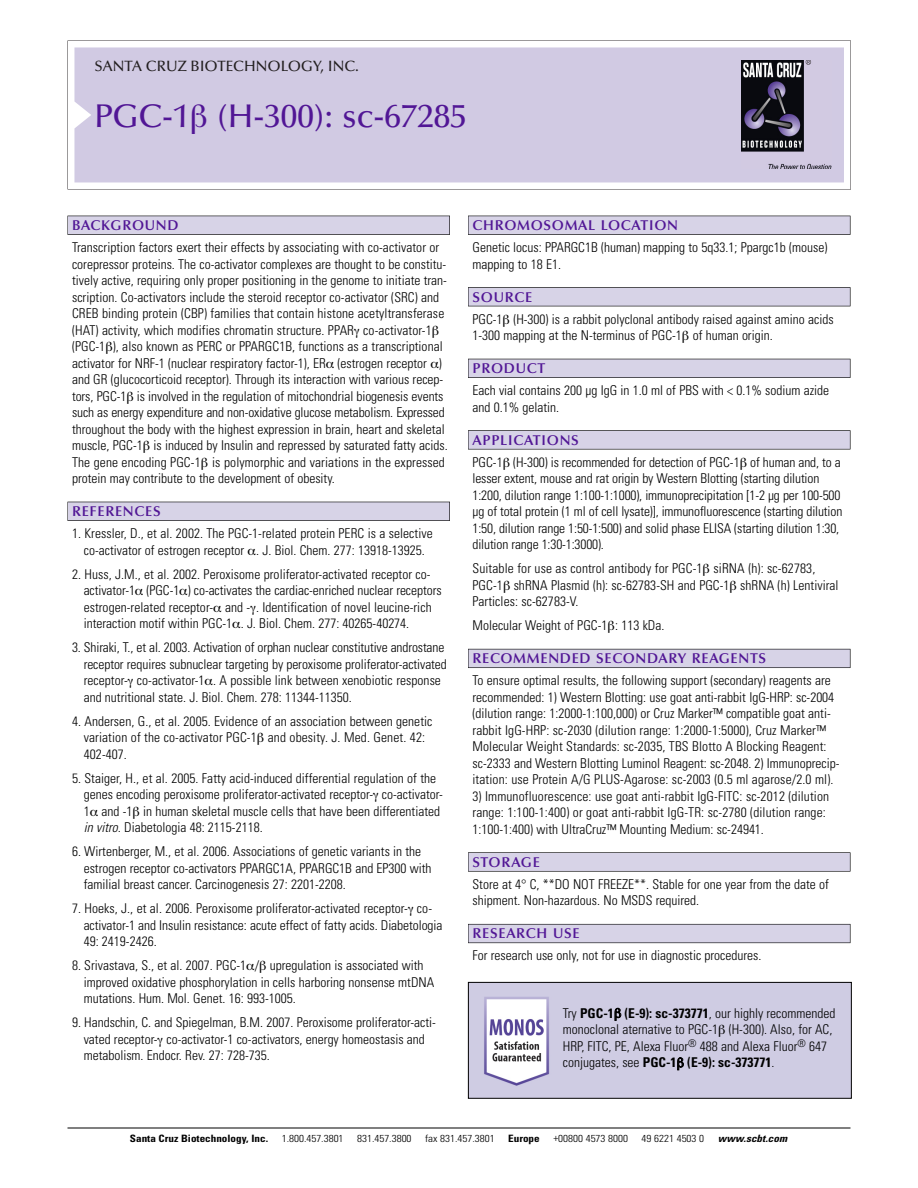
<style>
.page{position:relative;width:918px;height:1188px;background:#fff}
.page>*{position:absolute;margin:0;border:0;box-sizing:border-box;transform-origin:0 0}
.t1{font:500 33px "Optima";color:#511695}
.t2{font:500 15px "Optima";color:#231f20}
.t3{font:600 14.25px "Optima";letter-spacing:.05em;color:#511695}
.t4{font:300 condensed 13.5px/16.5px "Univers";color:#000}
.t5{font:300 condensed 10.2px "Univers";color:#000;scale:1.1 1}
.t6{font:700 condensed 10.2px "Univers";color:#000;scale:1.1 1}
.t7{font:italic 700 condensed 10.2px "Univers";letter-spacing:.005em;color:#000;scale:1.1 1}
.s1{font-style:italic}
.s2{font-weight:700}
</style>
<div class="page">
<svg style="left:68px;top:40px;width:783px;height:149px"></svg>
<div style="left:74px;top:47px;width:770px;height:135px;background:#d1cae3"></div>
<img style="left:741px;top:60px;width:90px;height:108px">
<div style="left:68px;top:216px;width:382px;height:19px;background:#525155"></div>
<div style="left:68px;top:216px;width:381px;height:18px;background:#d7d3e7"></div>
<div style="left:68px;top:502px;width:382px;height:19px;background:#515055"></div>
<div style="left:68px;top:502px;width:381px;height:18px;background:#d7d3e7"></div>
<div style="left:468px;top:216px;width:382px;height:19px;background:#525155"></div>
<div style="left:468px;top:216px;width:382px;height:18px;background:#d7d3e7"></div>
<div style="left:468px;top:287px;width:382px;height:19px;background:#525155"></div>
<div style="left:468px;top:288px;width:382px;height:18px;background:#d7d3e7"></div>
<div style="left:468px;top:359px;width:382px;height:19px;background:#525158"></div>
<div style="left:468px;top:359px;width:382px;height:18px;background:#d7d3e7"></div>
<div style="left:468px;top:430px;width:382px;height:19px;background:#575759"></div>
<div style="left:468px;top:431px;width:382px;height:18px;background:#d7d3e7"></div>
<div style="left:468px;top:649px;width:382px;height:19px;background:#5b5a62"></div>
<div style="left:468px;top:649px;width:382px;height:18px;background:#d7d3e7"></div>
<div style="left:468px;top:852px;width:382px;height:20px;background:#666667"></div>
<div style="left:468px;top:853px;width:382px;height:18px;background:#d7d3e7"></div>
<div style="left:468px;top:924px;width:382px;height:19px;background:#66646d"></div>
<div style="left:468px;top:925px;width:382px;height:18px;background:#d7d3e7"></div>
<hr style="left:68px;top:1128px;width:782px;height:1px;background:#000">
<img style="left:470px;top:984px;width:380px;height:113px">
<div style="left:468px;top:982px;width:384px;height:117px;border:1px solid #000"></div>
<svg style="left:192px;top:105px;width:14px;height:29px"></svg>
<svg style="left:615px;top:1008px;width:6px;height:12px"></svg>
<svg style="left:719px;top:1025px;width:6px;height:12px"></svg>
<svg style="left:678px;top:1058px;width:5px;height:12px"></svg>
<p class="t2" style="left:94px;top:61px;width:266px">SANTA CRUZ BIOTECHNOLOGY, INC.</p>
<h1 class="t1" style="left:94px;top:103px;width:374px">PGC-1 (H-300): sc-67285</h1>
<p class="t3" style="left:72px;top:219px;width:108px">BACKGROUND</p>
<p class="t4" style="left:72px;top:240px;width:377px">Transcription factors exert their effects by associating with co-activator or corepressor proteins. The co-activator complexes are thought to be constitu&shy;tively active, requiring only proper positioning in the genome to initiate tran&shy;scription. Co-activators include the steroid receptor co-activator (SRC) and CREB binding protein (CBP) families that contain histone acetyltransferase (HAT) activity, which modifies chromatin structure. PPAR co-activator-1 (PGC-1 ), also known as PERC or PPARGC1B, functions as a transcriptional activator for NRF-1 (nuclear respiratory factor-1), ER (estrogen receptor ) and GR (glucocorticoid receptor). Through its interaction with various recep&shy;tors, PGC-1 is involved in the regulation of mitochondrial biogenesis events such as energy expenditure and non-oxidative glucose metabolism. Expressed throughout the body with the highest expression in brain, heart and skeletal muscle, PGC-1 is induced by Insulin and repressed by saturated fatty acids.<br>The gene encoding PGC-1 is polymorphic and variations in the expressed protein may contribute to the development of obesity.</p>
<p class="t3" style="left:72px;top:506px;width:90px">REFERENCES</p>
<p class="t4" style="left:72px;top:526px;width:362px;text-align:center">1. Kressler, D., et al. 2002. The PGC-1-related protein PERC is a selective co-activator of estrogen receptor . J. Biol. Chem. 277: 13918-13925.</p>
<p class="t4" style="left:84px;top:567px;width:359px;text-indent:-12px">2. Huss, J.M., et al. 2002. Peroxisome proliferator-activated receptor co&shy;activator-1 (PGC-1 ) co-activates the cardiac-enriched nuclear receptors estrogen-related receptor- and - . Identification of novel leucine-rich interaction motif within PGC-1 . J. Biol. Chem. 277: 40265-40274.</p>
<p class="t4" style="left:84px;top:640px;width:365px;text-indent:-12px">3. Shiraki, T., et al. 2003. Activation of orphan nuclear constitutive androstane receptor requires subnuclear targeting by peroxisome proliferator-activated receptor- co-activator-1 . A possible link between xenobiotic response and nutritional state. J. Biol. Chem. 278: 11344-11350.</p>
<p class="t4" style="left:84px;top:714px;width:350px;text-indent:-12px">4. Andersen, G., et al. 2005. Evidence of an association between genetic variation of the co-activator PGC-1 and obesity. J. Med. Genet. 42:<br>402-407.</p>
<p class="t4" style="left:84px;top:771px;width:361px;text-indent:-12px">5. Staiger, H., et al. 2005. Fatty acid-induced differential regulation of the genes encoding peroxisome proliferator-activated receptor- co-activator-1 and -1 in human skeletal muscle cells that have been differentiated <span class="s1">in vitro.</span> Diabetologia 48: 2115-2118.</p>
<p class="t4" style="left:84px;top:844px;width:349px;text-indent:-12px">6. Wirtenberger, M., et al. 2006. Associations of genetic variants in the estrogen receptor co-activators PPARGC1A, PPARGC1B and EP300 with familial breast cancer. Carcinogenesis 27: 2201-2208.</p>
<p class="t4" style="left:84px;top:901px;width:360px;text-indent:-12px">7. Hoeks, J., et al. 2006. Peroxisome proliferator-activated receptor- co&shy;activator-1 and Insulin resistance: acute effect of fatty acids. Diabetologia<br>49: 2419-2426.</p>
<p class="t4" style="left:84px;top:958px;width:352px;text-indent:-12px">8. Srivastava, S., et al. 2007. PGC-1 / upregulation is associated with improved oxidative phosphorylation in cells harboring nonsense mtDNA mutations. Hum. Mol. Genet. 16: 993-1005.</p>
<p class="t4" style="left:84px;top:1015px;width:354px;text-indent:-12px">9. Handschin, C. and Spiegelman, B.M. 2007. Peroxisome proliferator-acti&shy;vated receptor- co-activator-1 co-activators, energy homeostasis and metabolism. Endocr. Rev. 27: 728-735.</p>
<p class="t3" style="left:473px;top:219px;width:207px">CHROMOSOMAL LOCATION</p>
<p class="t4" style="left:473px;top:240px;width:356px">Genetic locus: PPARGC1B (human) mapping to 5q33.1; Ppargc1b (mouse) mapping to 18 E1.</p>
<p class="t3" style="left:473px;top:291px;width:61px">SOURCE</p>
<p class="t4" style="left:473px;top:312px;width:363px">PGC-1 (H-300) is a rabbit polyclonal antibody raised against amino acids<br>1-300 mapping at the N-terminus of PGC-1 of human origin.</p>
<p class="t3" style="left:473px;top:363px;width:74px">PRODUCT</p>
<p class="t4" style="left:473px;top:383px;width:358px">Each vial contains 200 µg IgG in 1.0 ml of PBS with &lt; 0.1% sodium azide and 0.1% gelatin.</p>
<p class="t3" style="left:473px;top:434px;width:108px">APPLICATIONS</p>
<p class="t4" style="left:473px;top:455px;width:371px">PGC-1 (H-300) is recommended for detection of PGC-1 of human and, to a lesser extent, mouse and rat origin by Western Blotting (starting dilution 1:200, dilution range 1:100-1:1000), immunoprecipitation [1-2 µg per 100-500 µg of total protein (1 ml of cell lysate)], immunofluorescence (starting dilution 1:50, dilution range 1:50-1:500) and solid phase ELISA (starting dilution 1:30, dilution range 1:30-1:3000).</p>
<p class="t4" style="left:473px;top:561px;width:368px">Suitable for use as control antibody for PGC-1 siRNA (h): sc-62783,<br>PGC-1 shRNA Plasmid (h): sc-62783-SH and PGC-1 shRNA (h) Lentiviral<br>Particles: sc-62783-V.</p>
<p class="t4" style="left:473px;top:618px;width:193px">Molecular Weight of PGC-1 : 113 kDa.</p>
<p class="t3" style="left:473px;top:653px;width:295px">RECOMMENDED SECONDARY REAGENTS</p>
<p class="t4" style="left:473px;top:673px;width:369px">To ensure optimal results, the following support (secondary) reagents are recommended: 1) Western Blotting: use goat anti-rabbit IgG-HRP: sc-2004 (dilution range: 1:2000-1:100,000) or Cruz Marker™ compatible goat anti&shy;rabbit IgG-HRP: sc-2030 (dilution range: 1:2000-1:5000), Cruz Marker™ Molecular Weight Standards: sc-2035, TBS Blotto A Blocking Reagent: sc-2333 and Western Blotting Luminol Reagent: sc-2048. 2) Immunoprecip&shy;itation: use Protein A/G PLUS-Agarose: sc-2003 (0.5 ml agarose/2.0 ml).</p>
<p class="t4" style="left:473px;top:789px;width:358px">3) Immunofluorescence: use goat anti-rabbit IgG-FITC: sc-2012 (dilution range: 1:100-1:400) or goat anti-rabbit IgG-TR: sc-2780 (dilution range:<br>1:100-1:400) with UltraCruz™ Mounting Medium: sc-24941.</p>
<p class="t3" style="left:473px;top:856px;width:69px">STORAGE</p>
<p class="t4" style="left:473px;top:877px;width:358px">Store at 4° C, **DO NOT FREEZE**. Stable for one year from the date of shipment. Non-hazardous. No MSDS required.</p>
<p class="t3" style="left:473px;top:928px;width:109px">RESEARCH USE</p>
<p class="t4" style="left:473px;top:949px;width:290px">For research use only, not for use in diagnostic procedures.</p>
<p class="t4" style="left:563px;top:1006px;width:274px">Try <span class="s2">PGC-1 (E-9): sc-373771</span>, our highly recommended monoclonal aternative to PGC-1 (H-300). Also, for AC, HRP, FITC, PE, Alexa Fluor<sup>®</sup> 488 and Alexa Fluor<sup>®</sup> 647 conjugates, see <span class="s2">PGC-1 (E-9): sc-373771</span>.</p>
<p class="t6" style="left:130px;top:1135px;width:127px">Santa Cruz Biotechnology, Inc.</p>
<p class="t5" style="left:282px;top:1135px;width:58px">1.800.457.3801</p>
<p class="t5" style="left:357px;top:1135px;width:51px">831.457.3800</p>
<p class="t5" style="left:425px;top:1135px;width:65px">fax 831.457.3801</p>
<p class="t6" style="left:508px;top:1135px;width:30px">Europe</p>
<p class="t5" style="left:553px;top:1135px;width:69px">+00800 4573 8000</p>
<p class="t5" style="left:642px;top:1135px;width:58px">49 6221 4503 0</p>
<p class="t7" style="left:718px;top:1135px;width:64px">www.scbt.com</p>
</div>
